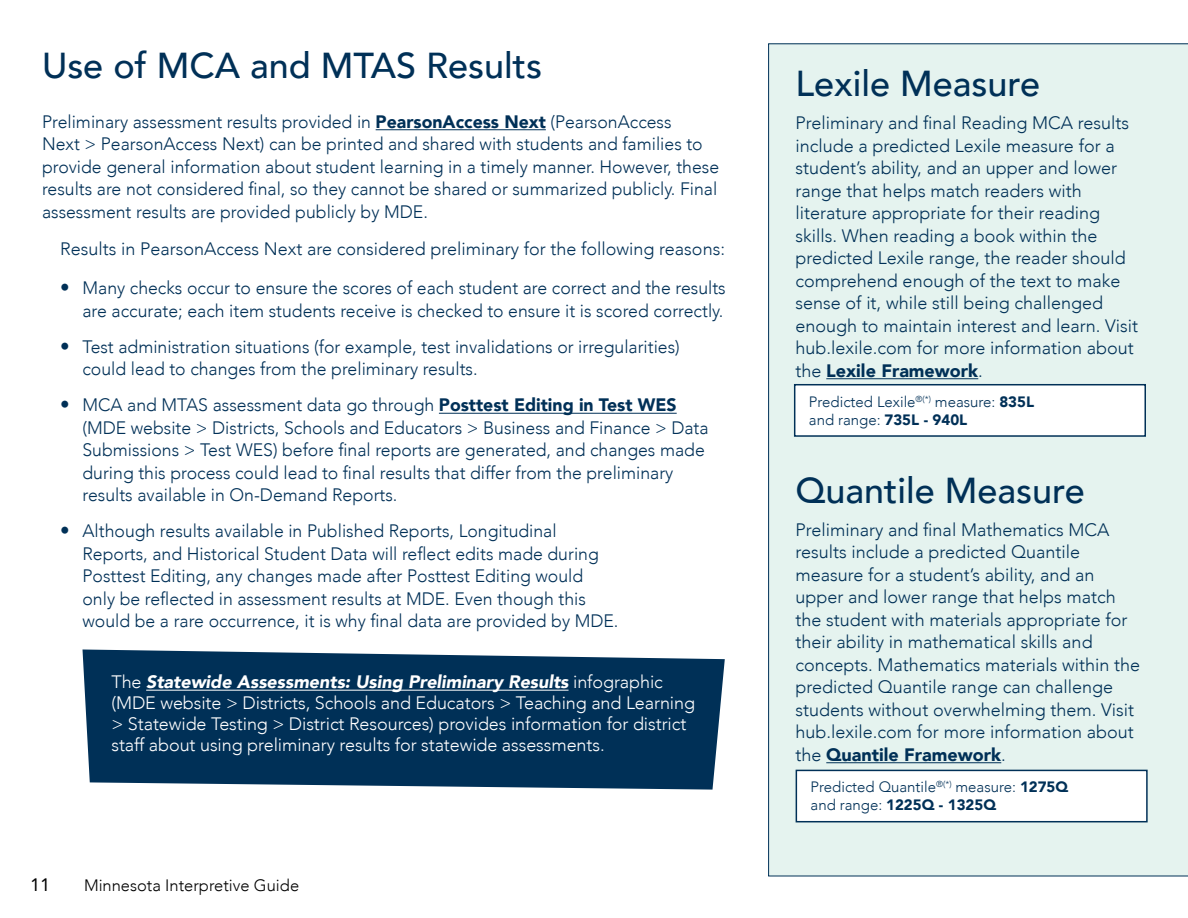
<style>
.page{position:relative;width:1188px;height:918px;background:#fff}
.page>*{position:absolute;margin:0;border:0;box-sizing:border-box;transform-origin:0 0}
.Header_2{font:500 36px "Avenir";color:#003057}
.Main_Body__Left_Justified{font:300 18px/22.5px "Avenir";color:#003057}
.Main_Body_Left_Align{font:300 18px/22.5px "Avenir";color:#003057}
.Callout_-_URL{font:300 18px/21px "Avenir";letter-spacing:-.005em;color:#fff}
.Indented_text_with_graphic{font:300 18px "Avenir";color:#003057}
.t1{font:18px "Avenir";color:#000}
.t2{font:300 16.5px "Avenir";color:#000}
.Main_Body__Left_Justified-2{font:300 15px/18px "Avenir";color:#003057}
.s1{font-weight:900}
.s2{font-weight:500;font-size:19.5px}
.s3{font-weight:900;font-style:italic}
</style>
<div class="page">
<hr style="left:376px;top:129px;width:170px;height:1px;background:#003057">
<hr style="left:439px;top:413px;width:238px;height:1px;background:#003057">
<svg style="left:82px;top:649px;width:643px;height:141px;background:#154164"></svg>
<hr style="left:146px;top:690px;width:423px;height:1px;background:#fff">
<div style="left:768px;top:43px;width:420px;height:833px;background:#e5f3ef"></div>
<hr style="left:826px;top:378px;width:152px;height:1px;background:#003057">
<hr style="left:826px;top:762px;width:175px;height:1px;background:#003057">
<div style="left:796px;top:770px;width:351px;height:52px;background:#fff"></div>
<div style="left:796px;top:770px;width:352px;height:52px;border:2px solid #003057"></div>
<div style="left:795px;top:385px;width:350px;height:51px;background:#fff"></div>
<div style="left:794px;top:384px;width:352px;height:53px;border:2px solid #003057"></div>
<h2 class="Header_2" style="left:42px;top:34px;width:502px">Use of MCA and MTAS Results</h2>
<p class="Main_Body_Left_Align" style="left:42px;top:110px;width:679px">Preliminary assessment results provided in <span class="s1">PearsonAccess Next</span> (PearsonAccess<br>Next &gt; PearsonAccess Next) can be printed and shared with students and families to provide general information about student learning in a timely manner. However, these results are not considered final, so they cannot be shared or summarized publicly. Final assessment results are provided publicly by MDE.</p>
<p class="Indented_text_with_graphic" style="left:60px;top:238px;width:667px">Results in PearsonAccess Next are considered preliminary for the following reasons:</p>
<p class="Main_Body__Left_Justified" style="left:60px;top:277px;width:667px;text-align:right"><span class="s2">•</span> Many checks occur to ensure the scores of each student are correct and the results are accurate; each item students receive is checked to ensure it is scored correctly.</p>
<p class="Main_Body__Left_Justified" style="left:82px;top:335px;width:599px;text-indent:-22px"><span class="s2">•</span> Test administration situations (for example, test invalidations or irregularities) could lead to changes from the preliminary results.</p>
<p class="Main_Body__Left_Justified" style="left:82px;top:394px;width:628px;text-indent:-22px"><span class="s2">•</span> MCA and MTAS assessment data go through <span class="s1">Posttest Editing in Test WES </span>(MDE website &gt; Districts, Schools and Educators &gt; Business and Finance &gt; Data Submissions &gt; Test WES) before final reports are generated, and changes made during this process could lead to final results that differ from the preliminary results available in On-Demand Reports.</p>
<p class="Main_Body__Left_Justified" style="left:82px;top:520px;width:538px;text-indent:-22px"><span class="s2">•</span> Although results available in Published Reports, Longitudinal Reports, and Historical Student Data will reflect edits made during Posttest Editing, any changes made after Posttest Editing would only be reflected in assessment results at MDE. Even though this would be a rare occurrence, it is why final data are provided by MDE.</p>
<p class="Callout_-_URL" style="left:112px;top:671px;width:585px">The <span class="s3">Statewide Assessments: Using Preliminary Results</span> infographic (MDE website &gt; Districts, Schools and Educators &gt; Teaching and Learning &gt; Statewide Testing &gt; District Resources) provides information for district staff about using preliminary results for statewide assessments.</p>
<p class="t1" style="left:30px;top:870px;width:22px">11</p>
<p class="t2" style="left:84px;top:876px;width:217px">Minnesota Interpretive Guide</p>
<h2 class="Header_2" style="left:796px;top:52px;width:246px">Lexile Measure</h2>
<p class="Main_Body__Left_Justified" style="left:796px;top:112px;width:344px">Preliminary and final Reading MCA results include a predicted Lexile measure for a student’s ability, and an upper and lower range that helps match readers with literature appropriate for their reading skills. When reading a book within the predicted Lexile range, the reader should comprehend enough of the text to make sense of it, while still being challenged enough to maintain interest and learn. Visit hub.lexile.com for more information about the <span class="s1">Lexile Framework</span>.</p>
<p class="Main_Body__Left_Justified-2" style="left:809px;top:393px;width:227px">Predicted Lexile<sup>®(*)</sup> measure: <span class="s1">835L </span>and range: <span class="s1">735L - 940L</span></p>
<h2 class="Header_2" style="left:796px;top:459px;width:291px">Quantile Measure</h2>
<p class="Main_Body__Left_Justified" style="left:796px;top:518px;width:346px">Preliminary and final Mathematics MCA results include a predicted Quantile measure for a student’s ability, and an upper and lower range that helps match the student with materials appropriate for their ability in mathematical skills and concepts. Mathematics materials within the predicted Quantile range can challenge students without overwhelming them. Visit hub.lexile.com for more information about the <span class="s1">Quantile Framework</span>.</p>
<p class="Main_Body__Left_Justified-2" style="left:811px;top:777px;width:259px">Predicted Quantile<sup>®(*)</sup> measure: <span class="s1">1275Q </span>and range: <span class="s1">1225Q - 1325Q</span></p>
</div>
